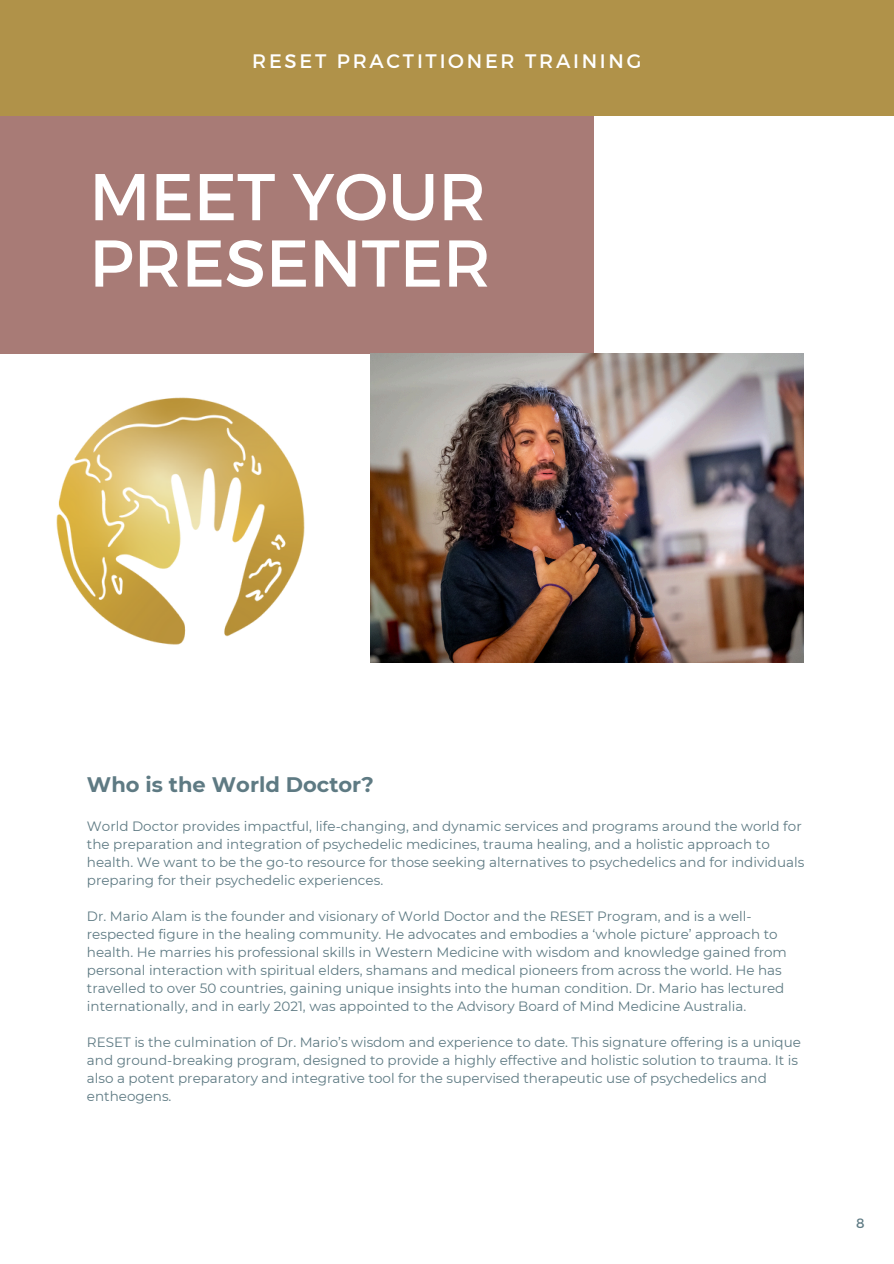
<style>
.page{position:relative;width:894px;height:1264px;background:#fff}
.page>*{position:absolute;margin:0;border:0;box-sizing:border-box;transform-origin:0 0}
.t1{font:66px/66.3px "Montserrat";color:#fff}
.t2{font:700 21px "Montserrat";color:#5e7a83}
.t3{font:19.5px "Montserrat";letter-spacing:.14em;color:#fff}
.t4{font:13.5px/18px "Montserrat";color:#5e7a83}
</style>
<div class="page">
<div style="left:0;top:115px;width:593px;height:238px;background:#a87b76"></div>
<img style="left:370px;top:353px;width:433px;height:310px">
<img style="left:56px;top:397px;width:249px;height:248px">
<div style="left:0;top:0;width:893px;height:115px;background:#b09249"></div>
<h2 class="t3" style="left:252px;top:48px;width:390px">RESET PRACTITIONER TRAINING</h2>
<p class="t1" style="left:89px;top:160px;width:403px">MEET YOUR<br>PRESENTER</p>
<h1 class="t2" style="left:87px;top:772px;width:288px">Who is the World Doctor?</h1>
<p class="t4" style="left:87px;top:816px;width:718px">World Doctor provides impactful, life-changing, and dynamic services and programs around the world for the preparation and integration of psychedelic medicines, trauma healing, and a holistic approach to health. We want to be the go-to resource for those seeking alternatives to psychedelics and for individuals preparing for their psychedelic experiences.</p>
<p class="t4" style="left:87px;top:906px;width:701px">Dr. Mario Alam is the founder and visionary of World Doctor and the RESET Program, and is a well&shy;respected figure in the healing community. He advocates and embodies a ‘whole picture’ approach to health. He marries his professional skills in Western Medicine with wisdom and knowledge gained from personal interaction with spiritual elders, shamans and medical pioneers from across the world. He has travelled to over 50 countries, gaining unique insights into the human condition. Dr. Mario has lectured internationally, and in early 2021, was appointed to the Advisory Board of Mind Medicine Australia.</p>
<h3 class="t4" style="left:87px;top:1032px;width:715px">RESET is the culmination of Dr. Mario’s wisdom and experience to date. This signature offering is a unique and ground-breaking program, designed to provide a highly effective and holistic solution to trauma. It is also a potent preparatory and integrative tool for the supervised therapeutic use of psychedelics and entheogens.</h3>
<p class="t4" style="left:856px;top:1213px;width:10px">8</p>
</div>
